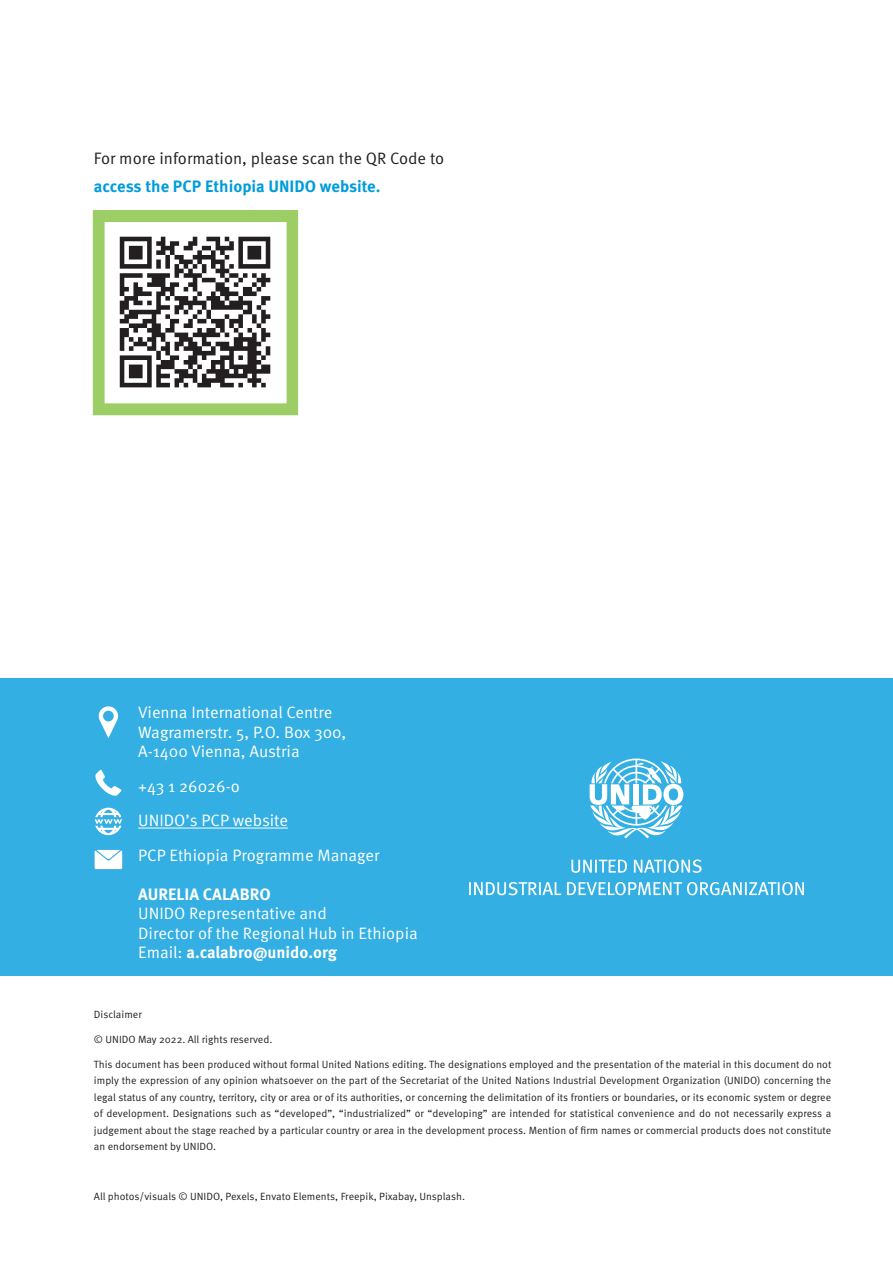
<style>
.page{position:relative;width:893px;height:1263px;background:#fff}
.page>*{position:absolute;margin:0;border:0;box-sizing:border-box;transform-origin:0 0}
.t1{font:16.5px/19.5px "Meta Pro";color:#fff}
.t2{font:16.5px "Meta Pro";color:#231f20}
.t3{font:700 16.5px "Meta Pro";color:#009cdc}
.t4{font:700 16.5px "Meta Pro";color:#fff}
.t5{font:10.5px/16.5px "Meta Pro";color:#231f20;text-align:justify}
.s1{font-weight:700}
</style>
<div class="page">
<div style="left:0;top:678px;width:893px;height:298px;background:#33afe3"></div>
<hr style="left:138px;top:828px;width:150px;height:1px;background:#fff">
<svg style="left:99px;top:706px;width:19px;height:32px"></svg>
<svg style="left:95px;top:770px;width:26px;height:26px"></svg>
<svg style="left:95px;top:850px;width:27px;height:19px"></svg>
<svg style="left:95px;top:808px;width:27px;height:27px"></svg>
<svg style="left:469px;top:882px;width:335px;height:13px"></svg>
<svg style="left:571px;top:859px;width:131px;height:14px"></svg>
<svg style="left:590px;top:758px;width:93px;height:80px"></svg>
<div style="left:93px;top:210px;width:205px;height:205px;background:#9dce65"></div>
<img style="left:105px;top:222px;width:182px;height:181px">
<h1 class="t2" style="left:94px;top:148px;width:352px">For more information, please scan the QR Code to</h1>
<h1 class="t3" style="left:94px;top:176px;width:288px">access the PCP Ethiopia UNIDO website.</h1>
<h1 class="t1" style="left:138px;top:703px;width:210px">Vienna International Centre<br>Wagramerstr. 5, P.O. Box 300,<br>A-1400 Vienna, Austria</h1>
<h1 class="t1" style="left:138px;top:769px;width:243px;line-height:34.5px">+43 1 26026-o<br>UNIDO’s PCP website<br>PCP Ethiopia Programme Manager</h1>
<h1 class="t4" style="left:138px;top:884px;width:134px">AURELIA CALABRO</h1>
<h1 class="t1" style="left:138px;top:904px;width:281px">UNIDO Representative and<br>Director of the Regional Hub in Ethiopia<br>Email: <span class="s1">a.calabro@unido.org</span></h1>
<p class="t5" style="left:94px;top:1006px;width:49px">Disclaimer</p>
<p class="t5" style="left:94px;top:1031px;width:180px">© UNIDO May 2022. All rights reserved.</p>
<p class="t5" style="left:94px;top:1056px;width:739px">This document has been produced without formal United Nations editing. The designations employed and the presentation of the material in this document do not imply the expression of any opinion whatsoever on the part of the Secretariat of the United Nations Industrial Development Organization (UNIDO) concerning the legal status of any country, territory, city or area or of its authorities, or concerning the delimitation of its frontiers or boundaries, or its economic system or degree of development. Designations such as “developed”, “industrialized” or “developing” are intended for statistical convenience and do not necessarily express a judgement about the stage reached by a particular country or area in the development process. Mention of firm names or commercial products does not constitute an endorsement by UNIDO.</p>
<p class="t5" style="left:94px;top:1188px;width:373px">All photos/visuals © UNIDO, Pexels, Envato Elements, Freepik, Pixabay, Unsplash.</p>
</div>
